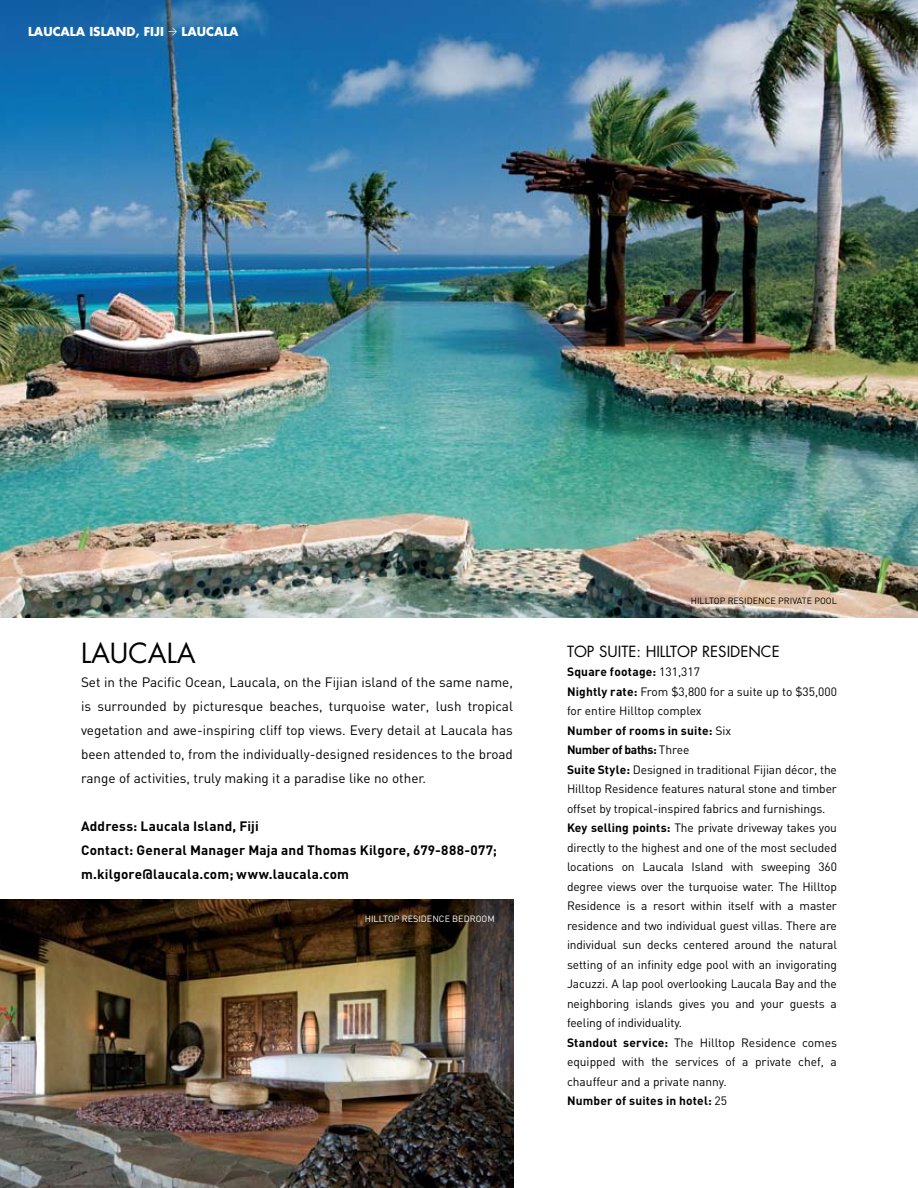
<style>
.page{position:relative;width:918px;height:1188px;background:#fff}
.page>*{position:absolute;margin:0;border:0;box-sizing:border-box;transform-origin:0 0}
.t1{font:27px "Futura";color:#000}
.t2{font:15px "Futura";color:#000}
.t3{font:13.5px/24px "DIN";color:#000;text-align:justify}
.t4{font:700 13.5px/24px "DIN";letter-spacing:.015em;color:#000}
.t5{font:12px/19.5px "DIN";letter-spacing:-.01em;color:#000}
.t6{font:700 12px "Futura";color:#fff}
.t7{font:9px "DIN";color:#000}
.t8{font:9px "DIN";color:#fff}
.s1{font-family:"DIN";font-weight:400;font-size:9px}
.s2{font-weight:700}
</style>
<div class="page">
<img style="left:0;top:0;width:918px;height:617px">
<img style="left:0;top:900px;width:513px;height:288px">
<p class="t6" style="left:28px;top:23px;width:212px">LAUCALA ISLAND, FIJI <span class="s1">&gt;</span> LAUCALA</p>
<p class="t1" style="left:81px;top:635px;width:116px">LAUCALA</p>
<p class="t3" style="left:81px;top:670px;width:434px">Set in the Pacific Ocean, Laucala, on the Fijian island of the same name, is surrounded by picturesque beaches, turquoise water, lush tropical vegetation and awe-inspiring cliff top views. Every detail at Laucala has been attended to, from the individually-designed residences to the broad range of activities, truly making it a paradise like no other.</p>
<p class="t4" style="left:81px;top:814px;width:417px">Address: Laucala Island, Fiji<br>Contact: General Manager Maja and Thomas Kilgore, 679-888-077; m.kilgore@laucala.com; www.laucala.com</p>
<p class="t8" style="left:365px;top:913px;width:6px">hilltop</p>
<p class="t8" style="left:402px;top:913px;width:6px">reside</p>
<p class="t8" style="left:432px;top:913px;width:27px">nce bedroo</p>
<p class="t8" style="left:487px;top:913px;width:9px">m</p>
<p class="t7" style="left:691px;top:595px;width:6px">hilltop</p>
<p class="t7" style="left:728px;top:595px;width:6px">reside</p>
<p class="t7" style="left:758px;top:595px;width:45px">nce private</p>
<p class="t7" style="left:814px;top:595px;width:7px">pool</p>
<p class="t2" style="left:567px;top:641px;width:214px">TOP SUITE: HILLTOP RESIDENCE</p>
<p class="t5" style="left:567px;top:662px;width:272px"><span class="s2">Square footage:</span> 131,317<br><span class="s2">Nightly rate:</span> From $3,800 for a suite up to $35,000 for entire Hilltop complex<br><span class="s2">Number of rooms in suite:</span> Six<br><span class="s2">Number of baths:</span> Three<br><span class="s2">Suite Style:</span> Designed in traditional Fijian décor, the Hilltop Residence features natural stone and timber offset by tropical-inspired fabrics and furnishings.<br><span class="s2">Key selling points:</span> The private driveway takes you directly to the highest and one of the most secluded locations on Laucala Island with sweeping 360 degree views over the turquoise water. The Hilltop Residence is a resort within itself with a master residence and two individual guest villas. There are individual sun decks centered around the natural setting of an infinity edge pool with an invigorating Jacuzzi. A lap pool overlooking Laucala Bay and the neighboring islands gives you and your guests a feeling of individuality.<br><span class="s2">Standout service:</span> The Hilltop Residence comes equipped with the services of a private chef, a chauffeur and a private nanny.<br><span class="s2">Number of suites in hotel:</span> 25</p>
</div>
